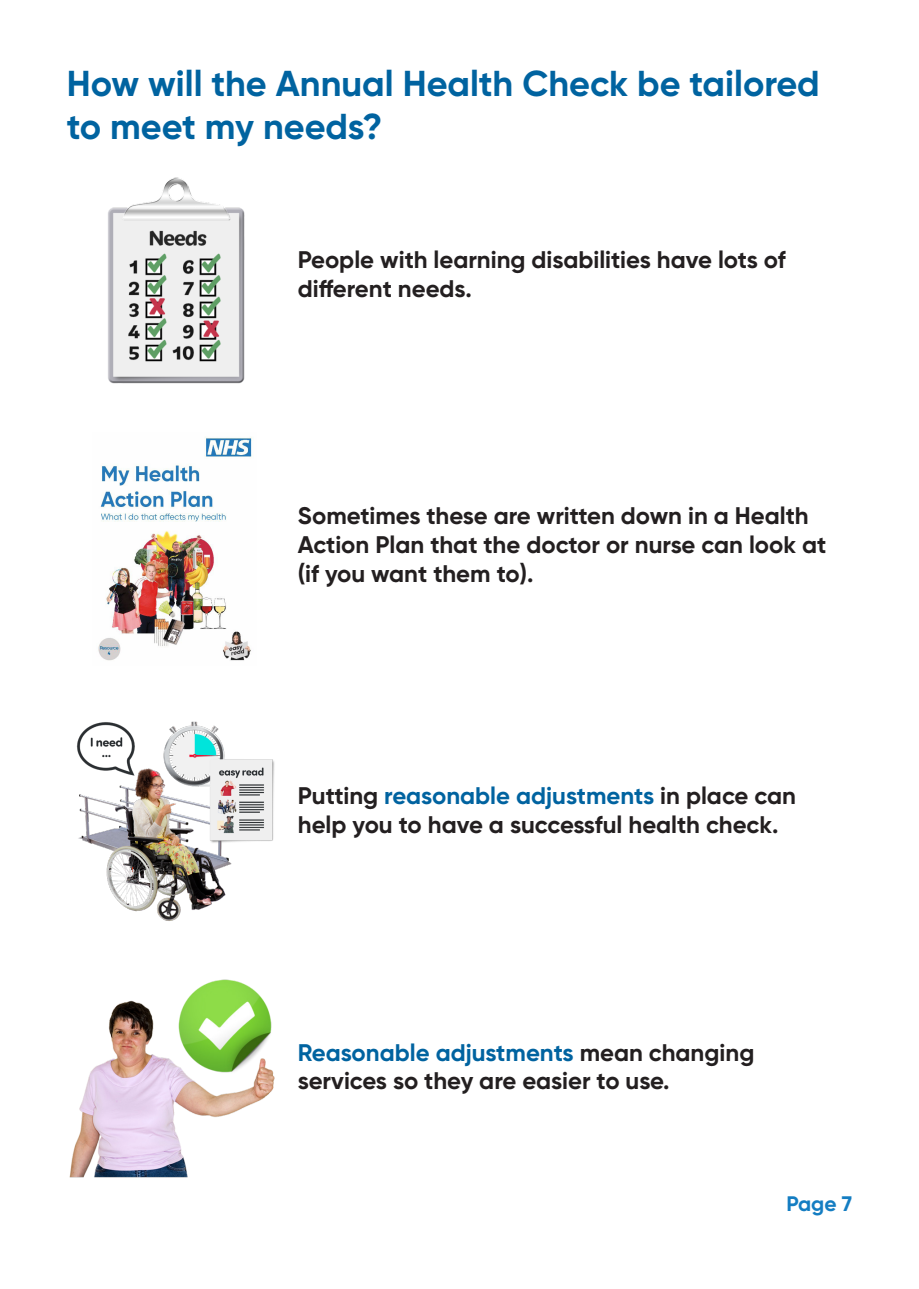
<style>
.page{position:relative;width:919px;height:1289px;background:#fff}
.page>*{position:absolute;margin:0;border:0;box-sizing:border-box;transform-origin:0 0}
.t1{font:700 36px/43.2px "Gilroy";color:#0063a0}
.t2{font:700 24px/28.8px "Gilroy";color:#231f20}
.t3{font:700 21px "Gilroy";color:#147dc2}
.s1{color:#0063a0}
</style>
<div class="page">
<img style="left:108px;top:177px;width:137px;height:207px">
<img style="left:98px;top:436px;width:154px;height:225px">
<img style="left:77px;top:721px;width:198px;height:200px">
<img style="left:69px;top:979px;width:206px;height:199px">
<h1 class="t1" style="left:67px;top:61px;width:754px">How will the Annual Health Check be tailored to meet my needs?</h1>
<p class="t2" style="left:298px;top:245px;width:489px">People with learning disabilities have lots of different needs.</p>
<p class="t2" style="left:298px;top:501px;width:530px">Sometimes these are written down in a Health<br>Action Plan that the doctor or nurse can look at (if you want them to).</p>
<p class="t2" style="left:298px;top:781px;width:499px">Putting <span class="s1">reasonable adjustments</span> in place can help you to have a successful health check.</p>
<p class="t2" style="left:298px;top:1037px;width:458px"><span class="s1">Reasonable adjustments</span> mean changing services so they are easier to use.</p>
<p class="t3" style="left:786px;top:1190px;width:67px">Page 7</p>
</div>
